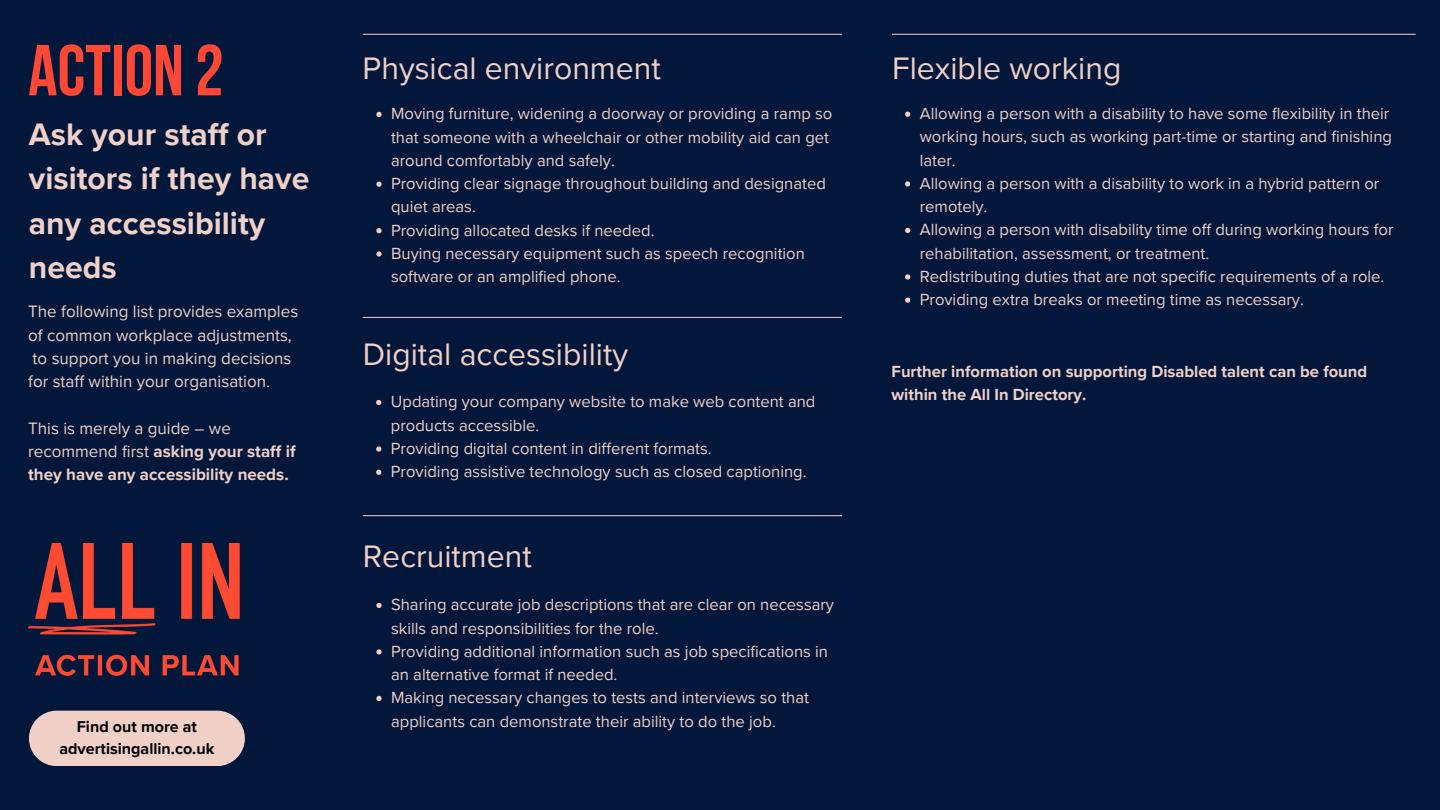
<style>
.page{position:relative;width:1440px;height:810px;background:#03173b}
.page>*{position:absolute;margin:0;border:0;box-sizing:border-box;transform-origin:0 0}
.t1{font:700 72px "Bebas Neue";color:#ff4736}
.t2{font:32px "Proxima Nova";color:#f0d0c7}
.t3{font:700 32px/44.2px "Proxima Nova";color:#f0d0c7}
.t4{font:17px/23.2px "Proxima Nova";color:#f0d0c7}
.t5{font:700 17px/23.2px "Proxima Nova";color:#f0d0c7}
.t6{font:16.6px/23.2px "Proxima Nova";color:#f0d0c7}
.t7{font:700 16.6px/23.2px "Proxima Nova";color:#f0d0c7}
.t8{font:700 16.1px/22.5px "Proxima Nova";color:#000;text-align:center}
.s1{font-weight:400}
</style>
<div class="page">
<hr style="left:363px;top:34px;width:479px;height:1px;background:#f0d0c7">
<hr style="left:363px;top:317px;width:479px;height:1px;background:#f0d0c7">
<hr style="left:363px;top:515px;width:479px;height:1px;background:#f0d0c7">
<hr style="left:892px;top:34px;width:524px;height:1px;background:#f0d0c7">
<svg style="left:905px;top:112px;width:5px;height:5px"></svg>
<svg style="left:905px;top:181px;width:5px;height:6px"></svg>
<svg style="left:905px;top:228px;width:5px;height:5px"></svg>
<svg style="left:905px;top:274px;width:5px;height:6px"></svg>
<svg style="left:905px;top:298px;width:5px;height:5px"></svg>
<img style="left:29px;top:544px;width:211px;height:132px">
<div style="left:29px;top:711px;width:216px;height:55px;background:#f0d0c7;border-radius:28px"></div>
<svg style="left:376px;top:112px;width:6px;height:5px"></svg>
<svg style="left:376px;top:182px;width:6px;height:5px"></svg>
<svg style="left:376px;top:228px;width:6px;height:5px"></svg>
<svg style="left:376px;top:251px;width:6px;height:6px"></svg>
<svg style="left:376px;top:400px;width:5px;height:5px"></svg>
<svg style="left:376px;top:446px;width:5px;height:6px"></svg>
<svg style="left:376px;top:470px;width:5px;height:5px"></svg>
<svg style="left:376px;top:603px;width:6px;height:5px"></svg>
<svg style="left:376px;top:649px;width:6px;height:6px"></svg>
<svg style="left:376px;top:696px;width:6px;height:5px"></svg>
<h4 class="t1" style="left:28px;top:41px;width:197px">ACTION 2</h4>
<p class="t3" style="left:29px;top:113px;width:282px">Ask your staff or visitors if they have any accessibility needs</p>
<p class="t4" style="left:28px;top:300px;width:272px">The following list provides examples of common workplace adjustments,</p>
<p class="t4" style="left:28px;top:347px;width:265px">to support you in making decisions for staff within your organisation.</p>
<h4 class="t5" style="left:28px;top:417px;width:269px"><span class="s1">This is merely a guide – we recommend first</span> asking your staff if they have any accessibility needs.</h4>
<p class="t8" style="left:59px;top:715px;width:156px">Find out more at advertisingallin.co.uk</p>
<h3 class="t2" style="left:363px;top:50px;width:300px">Physical environment</h3>
<p class="t6" style="left:391px;top:103px;width:443px">Moving furniture, widening a doorway or providing a ramp so that someone with a wheelchair or other mobility aid can get around comfortably and safely.</p>
<p class="t6" style="left:391px;top:172px;width:436px">Providing clear signage throughout building and designated quiet areas.</p>
<p class="t6" style="left:391px;top:219px;width:265px">Providing allocated desks if needed.</p>
<p class="t6" style="left:391px;top:242px;width:415px">Buying necessary equipment such as speech recognition software or an amplified phone.</p>
<h3 class="t2" style="left:363px;top:335px;width:267px">Digital accessibility</h3>
<p class="t6" style="left:391px;top:391px;width:426px">Updating your company website to make web content and products accessible.</p>
<p class="t6" style="left:391px;top:437px;width:322px">Providing digital content in different formats.</p>
<p class="t6" style="left:391px;top:460px;width:417px">Providing assistive technology such as closed captioning.</p>
<h3 class="t2" style="left:363px;top:538px;width:170px">Recruitment</h3>
<p class="t6" style="left:391px;top:594px;width:444px">Sharing accurate job descriptions that are clear on necessary skills and responsibilities for the role.</p>
<p class="t6" style="left:391px;top:640px;width:438px">Providing additional information such as job specifications in an alternative format if needed.</p>
<p class="t6" style="left:391px;top:687px;width:419px">Making necessary changes to tests and interviews so that applicants can demonstrate their ability to do the job.</p>
<h3 class="t2" style="left:892px;top:50px;width:231px">Flexible working</h3>
<h1 class="t6" style="left:920px;top:102px;width:474px">Allowing a person with a disability to have some flexibility in their working hours, such as working part-time or starting and finishing later.</h1>
<h2 class="t6" style="left:920px;top:172px;width:461px">Allowing a person with a disability to work in a hybrid pattern or remotely.</h2>
<p class="t6" style="left:920px;top:219px;width:475px">Allowing a person with disability time off during working hours for rehabilitation, assessment, or treatment.</p>
<p class="t6" style="left:920px;top:265px;width:466px">Redistributing duties that are not specific requirements of a role.</p>
<p class="t6" style="left:920px;top:288px;width:386px">Providing extra breaks or meeting time as necessary.</p>
<p class="t7" style="left:892px;top:360px;width:477px">Further information on supporting Disabled talent can be found within the All In Directory.</p>
</div>
